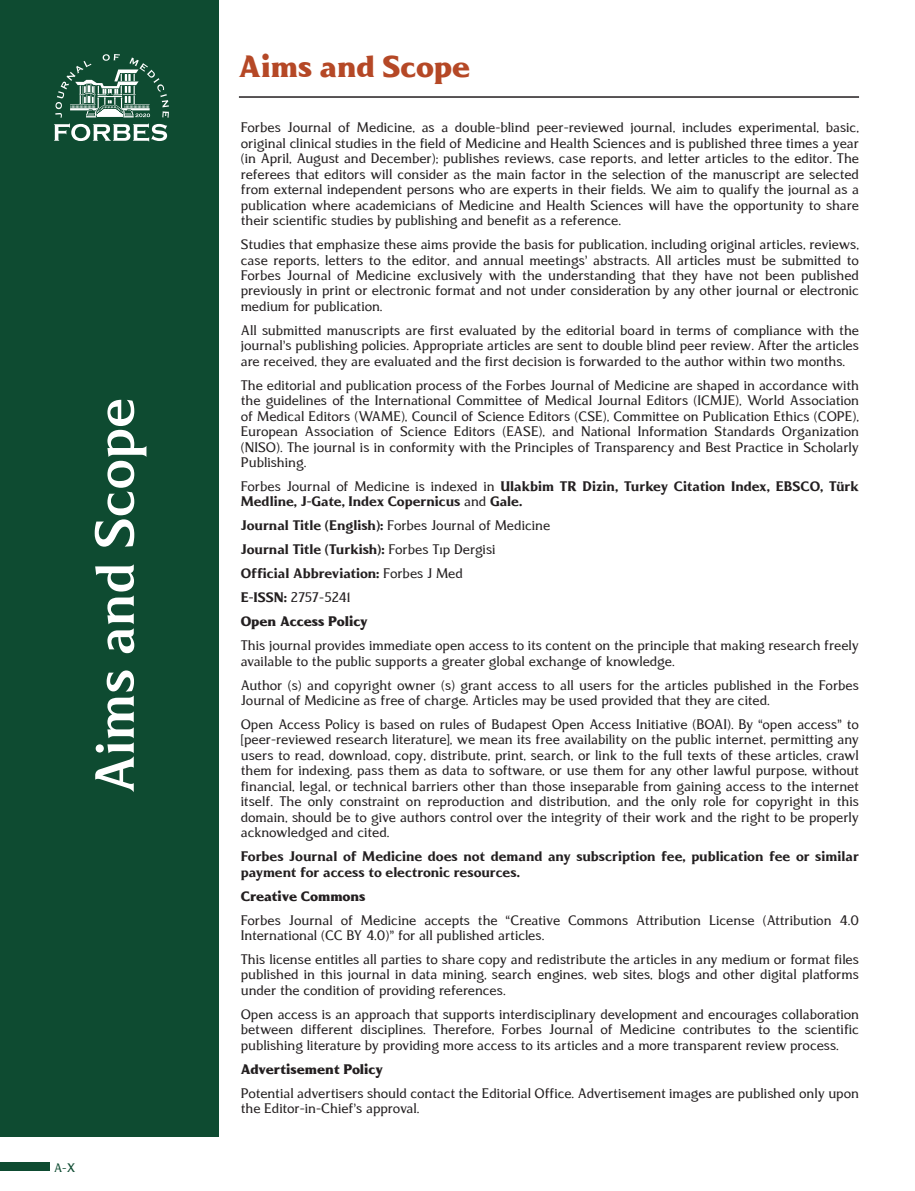
<style>
.page{position:relative;width:915px;height:1191px;background:#fff}
.page>*{position:absolute;margin:0;border:0;box-sizing:border-box;transform-origin:0 0}
.t1{font:500 54px "Revans";color:#fff}
.AMAC_BASLANGIÇ{font:700 30px "Revans";color:#b54826}
.AMAÇ_KAPSAM{font:13.5px/15.5px "Revans";color:#231f20;text-align:justify}
.AMAÇ_KAPSAM-2{font:600 13.5px/15.5px "Revans";color:#231f20}
.AMAÇ_KAPSAM-3{font:700 13.5px "Revans";letter-spacing:-.01em;color:#231f20}
.t2{font:12px "Revans";color:#0e4b31}
.s1{font-weight:400}
.s2{font-weight:600}
</style>
<div class="page">
<div style="left:0;top:0;width:218px;height:1137px;background:#0e4b31"></div>
<svg style="left:54px;top:54px;width:115px;height:87px"></svg>
<hr style="left:239px;top:96px;width:619px;height:2px;background:#231f20">
<div style="left:0;top:1162px;width:50px;height:8px;background:#0e4b31"></div>
<p class="t1" style="left:84px;top:793px;width:397px;rotate:-90deg">Aims and Scope</p>
<p class="t2" style="left:54px;top:1160px;width:23px">A-X</p>
<p class="AMAC_BASLANGIÇ" style="left:239px;top:48px;width:232px">Aims and Scope</p>
<p class="AMAÇ_KAPSAM" style="left:241px;top:120px;width:619px">Forbes Journal of Medicine, as a double-blind peer-reviewed journal, includes experimental, basic, original clinical studies in the field of Medicine and Health Sciences and is published three times a year (in April, August and December); publishes reviews, case reports, and letter articles to the editor. The referees that editors will consider as the main factor in the selection of the manuscript are selected from external independent persons who are experts in their fields. We aim to qualify the journal as a publication where academicians of Medicine and Health Sciences will have the opportunity to share their scientific studies by publishing and benefit as a reference.</p>
<p class="AMAÇ_KAPSAM" style="left:241px;top:237px;width:619px">Studies that emphasize these aims provide the basis for publication, including original articles, reviews, case reports, letters to the editor, and annual meetings’ abstracts. All articles must be submitted to Forbes Journal of Medicine exclusively with the understanding that they have not been published previously in print or electronic format and not under consideration by any other journal or electronic medium for publication.</p>
<p class="AMAÇ_KAPSAM" style="left:241px;top:323px;width:619px">All submitted manuscripts are first evaluated by the editorial board in terms of compliance with the journal’s publishing policies. Appropriate articles are sent to double blind peer review. After the articles are received, they are evaluated and the first decision is forwarded to the author within two months.</p>
<p class="AMAÇ_KAPSAM" style="left:241px;top:377px;width:619px">The editorial and publication process of the Forbes Journal of Medicine are shaped in accordance with the guidelines of the International Committee of Medical Journal Editors (ICMJE), World Association of Medical Editors (WAME), Council of Science Editors (CSE), Committee on Publication Ethics (COPE), European Association of Science Editors (EASE), and National Information Standards Organization (NISO). The journal is in conformity with the Principles of Transparency and Best Practice in Scholarly Publishing.</p>
<p class="AMAÇ_KAPSAM-2" style="left:241px;top:479px;width:619px"><span class="s1">Forbes Journal of Medicine is indexed in</span> Ulakbim TR Dizin, Turkey Citation Index, EBSCO, Türk<br>Medline, J-Gate, Index Copernicus <span class="s1">and</span> Gale.</p>
<p class="AMAÇ_KAPSAM" style="left:241px;top:518px;width:311px"><span class="s2">Journal Title (English):</span> Forbes Journal of Medicine</p>
<p class="AMAÇ_KAPSAM-2" style="left:241px;top:542px;width:256px">Journal Title (Turkish): <span class="s1">Forbes Tıp Dergisi</span></p>
<p class="AMAÇ_KAPSAM-2" style="left:241px;top:566px;width:224px">Official Abbreviation: <span class="s1">Forbes J Med</span></p>
<p class="AMAÇ_KAPSAM" style="left:241px;top:590px;width:111px"><span class="s2">E-ISSN:</span> 2757-5241</p>
<p class="AMAÇ_KAPSAM-3" style="left:241px;top:613px;width:128px">Open Access Policy</p>
<p class="AMAÇ_KAPSAM" style="left:241px;top:638px;width:619px">This journal provides immediate open access to its content on the principle that making research freely available to the public supports a greater global exchange of knowledge.</p>
<p class="AMAÇ_KAPSAM" style="left:241px;top:677px;width:619px">Author (s) and copyright owner (s) grant access to all users for the articles published in the Forbes<br>Journal of Medicine as free of charge. Articles may be used provided that they are cited.</p>
<p class="AMAÇ_KAPSAM" style="left:241px;top:717px;width:619px">Open Access Policy is based on rules of Budapest Open Access Initiative (BOAI). By “open access” to [peer-reviewed research literature], we mean its free availability on the public internet, permitting any users to read, download, copy, distribute, print, search, or link to the full texts of these articles, crawl them for indexing, pass them as data to software, or use them for any other lawful purpose, without financial, legal, or technical barriers other than those inseparable from gaining access to the internet itself. The only constraint on reproduction and distribution, and the only role for copyright in this domain, should be to give authors control over the integrity of their work and the right to be properly acknowledged and cited.</p>
<p class="AMAÇ_KAPSAM-2" style="left:241px;top:849px;width:619px">Forbes Journal of Medicine does not demand any subscription fee, publication fee or similar payment for access to electronic resources.</p>
<p class="AMAÇ_KAPSAM-3" style="left:241px;top:887px;width:126px">Creative Commons</p>
<p class="AMAÇ_KAPSAM" style="left:241px;top:912px;width:619px">Forbes Journal of Medicine accepts the “Creative Commons Attribution License (Attribution 4.0<br>International (CC BY 4.0)” for all published articles.</p>
<p class="AMAÇ_KAPSAM" style="left:241px;top:952px;width:619px">This license entitles all parties to share copy and redistribute the articles in any medium or format files published in this journal in data mining, search engines, web sites, blogs and other digital platforms under the condition of providing references.</p>
<p class="AMAÇ_KAPSAM" style="left:241px;top:1006px;width:619px">Open access is an approach that supports interdisciplinary development and encourages collaboration between different disciplines. Therefore, Forbes Journal of Medicine contributes to the scientific publishing literature by providing more access to its articles and a more transparent review process.</p>
<p class="AMAÇ_KAPSAM-3" style="left:241px;top:1060px;width:144px">Advertisement Policy</p>
<p class="AMAÇ_KAPSAM" style="left:241px;top:1085px;width:619px">Potential advertisers should contact the Editorial Office. Advertisement images are published only upon the Editor-in-Chief’s approval.</p>
</div>
